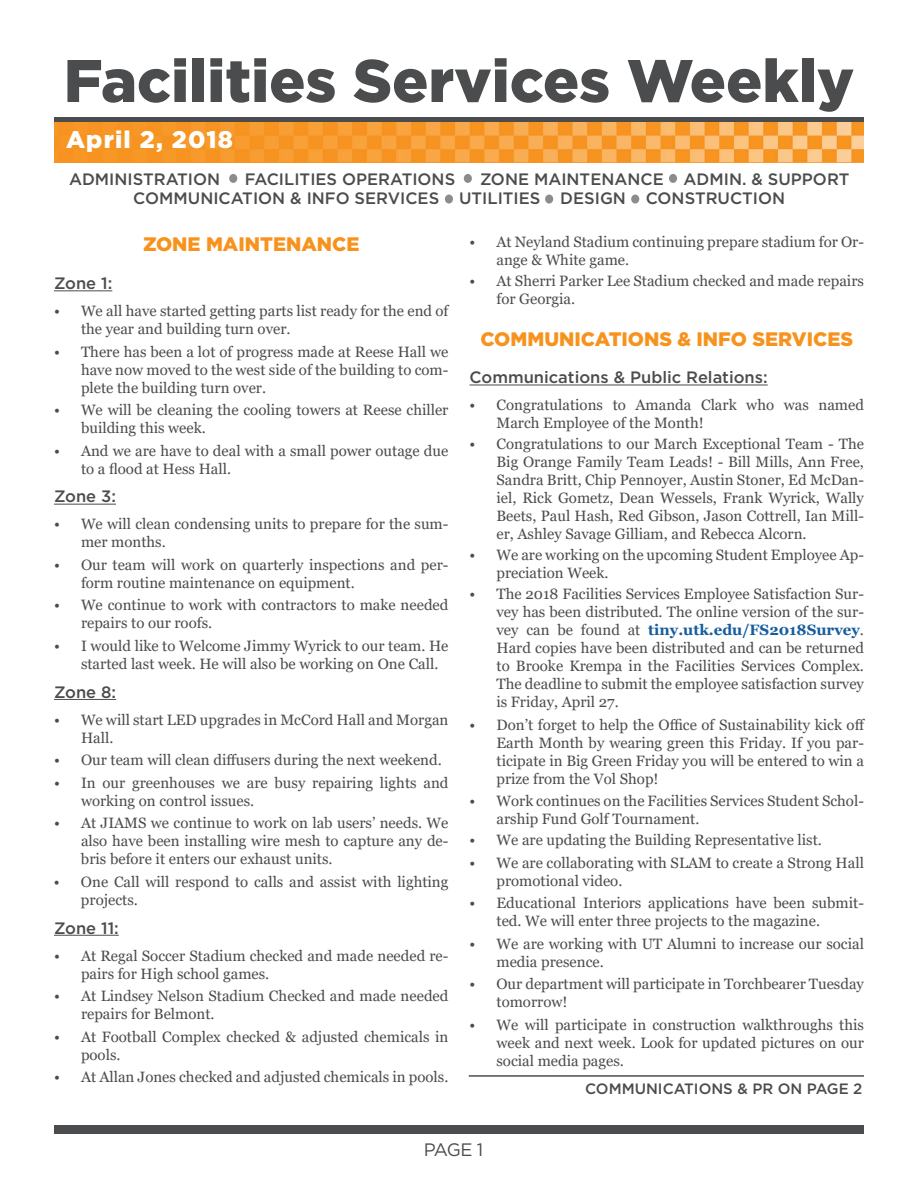
<style>
.page{position:relative;width:918px;height:1188px;background:#fff}
.page>*{position:absolute;margin:0;border:0;box-sizing:border-box;transform-origin:0 0}
.t1{font:900 60px "Gotham";color:#4b4c4d}
.t2{font:900 24px "Gotham";letter-spacing:.05em;color:#fff}
.t3{font:900 19.5px "Gotham";color:#f7931d}
.t4{font:18px "Gotham";color:#4b4c4d}
.t5{font:500 16.5px/19.8px "Gotham";color:#4b4c4d}
.t6{font:15px/18px "Georgia";color:#4b4c4d}
.t7{font:500 15px "Gotham";color:#4b4c4d}
.s1{font-weight:700;color:#175d9e}
</style>
<div class="page">
<div style="left:54px;top:117px;width:810px;height:6px;background:#4b4c4d"></div>
<div style="left:54px;top:1125px;width:810px;height:9px;background:#4b4c4d"></div>
<hr style="left:54px;top:290px;width:58px;height:1px;background:#4b4c4d">
<hr style="left:54px;top:504px;width:62px;height:1px;background:#4b4c4d">
<hr style="left:54px;top:699px;width:62px;height:1px;background:#4b4c4d">
<hr style="left:54px;top:935px;width:65px;height:1px;background:#4b4c4d">
<hr style="left:470px;top:385px;width:298px;height:1px;background:#4b4c4d">
<img style="left:54px;top:122px;width:810px;height:40px">
<div style="left:229px;top:174px;width:8px;height:9px;background:#8a8c8f;border-radius:50%"></div>
<div style="left:445px;top:195px;width:8px;height:9px;background:#8a8c8f;border-radius:50%"></div>
<div style="left:669px;top:174px;width:8px;height:9px;background:#8a8c8f;border-radius:50%"></div>
<div style="left:464px;top:174px;width:8px;height:9px;background:#8a8c8f;border-radius:50%"></div>
<div style="left:545px;top:195px;width:8px;height:9px;background:#8a8c8f;border-radius:50%"></div>
<div style="left:631px;top:195px;width:8px;height:9px;background:#8a8c8f;border-radius:50%"></div>
<hr style="left:469px;top:1075px;width:395px;height:2px;background:#4b4c4d">
<h1 class="t1" style="left:64px;top:39px;width:792px">Facilities Services Weekly</h1>
<h2 class="t2" style="left:66px;top:123px;width:168px">April 2, 2018</h2>
<p class="t5" style="left:69px;top:169px;width:153px">ADMINISTRATION</p>
<p class="t5" style="left:245px;top:169px;width:212px">FACILITIES OPERATIONS</p>
<p class="t5" style="left:133px;top:169px;width:718px;text-indent:347px">ZONE MAINTENANCE ADMIN. &amp; SUPPORT<br>COMMUNICATION &amp; INFO SERVICES UTILITIES DESIGN CONSTRUCTION</p>
<h3 class="t3" style="left:143px;top:231px;width:218px">ZONE MAINTENANCE</h3>
<p class="t5" style="left:54px;top:273px;width:60px">Zone 1:</p>
<p class="t6" style="left:81px;top:302px;width:369px;text-indent:-27px">• We all have started getting parts list ready for the end of the year and building turn over.</p>
<p class="t6" style="left:81px;top:343px;width:369px;text-align:justify;text-indent:-27px">• There has been a lot of progress made at Reese Hall we have now moved to the west side of the building to com&shy;plete the building turn over.</p>
<p class="t6" style="left:81px;top:401px;width:369px;text-indent:-27px">• We will be cleaning the cooling towers at Reese chiller building this week.</p>
<p class="t6" style="left:81px;top:442px;width:369px;text-indent:-27px">• And we are have to deal with a small power outage due to a flood at Hess Hall.</p>
<p class="t5" style="left:54px;top:487px;width:63px">Zone 3:</p>
<p class="t6" style="left:81px;top:516px;width:369px;text-indent:-27px">• We will clean condensing units to prepare for the sum&shy;mer months.</p>
<p class="t6" style="left:81px;top:556px;width:369px;text-indent:-27px">• Our team will work on quarterly inspections and per&shy;form routine maintenance on equipment.</p>
<p class="t6" style="left:81px;top:597px;width:369px;text-indent:-27px">• We continue to work with contractors to make needed repairs to our roofs.</p>
<p class="t6" style="left:81px;top:637px;width:369px;text-indent:-27px">• I would like to Welcome Jimmy Wyrick to our team. He started last week. He will also be working on One Call.</p>
<p class="t5" style="left:54px;top:682px;width:64px">Zone 8:</p>
<p class="t6" style="left:81px;top:711px;width:369px;text-indent:-27px">• We will start LED upgrades in McCord Hall and Morgan<br>Hall.</p>
<p class="t6" style="left:54px;top:751px;width:389px">• Our team will clean diffusers during the next weekend.</p>
<p class="t6" style="left:81px;top:774px;width:369px;text-indent:-27px">• In our greenhouses we are busy repairing lights and working on control issues.</p>
<p class="t6" style="left:81px;top:814px;width:369px;text-align:justify;text-indent:-27px">• At JIAMS we continue to work on lab users’ needs. We also have been installing wire mesh to capture any de&shy;bris before it enters our exhaust units.</p>
<p class="t6" style="left:81px;top:873px;width:369px;text-indent:-27px">• One Call will respond to calls and assist with lighting projects.</p>
<p class="t5" style="left:54px;top:918px;width:66px">Zone 11:</p>
<p class="t6" style="left:81px;top:947px;width:369px;text-indent:-27px">• At Regal Soccer Stadium checked and made needed re&shy;pairs for High school games.</p>
<p class="t6" style="left:81px;top:987px;width:369px;text-indent:-27px">• At Lindsey Nelson Stadium Checked and made needed repairs for Belmont.</p>
<p class="t6" style="left:81px;top:1028px;width:369px;text-indent:-27px">• At Football Complex checked &amp; adjusted chemicals in pools.</p>
<p class="t6" style="left:54px;top:1068px;width:396px">• At Allan Jones checked and adjusted chemicals in pools.</p>
<p class="t6" style="left:496px;top:233px;width:369px;text-indent:-27px">• At Neyland Stadium continuing prepare stadium for Or&shy;ange &amp; White game.</p>
<p class="t6" style="left:496px;top:272px;width:369px;text-indent:-27px">• At Sherri Parker Lee Stadium checked and made repairs for Georgia.</p>
<h3 class="t3" style="left:480px;top:325px;width:374px">COMMUNICATIONS &amp; INFO SERVICES</h3>
<p class="t5" style="left:470px;top:367px;width:300px">Communications &amp; Public Relations:</p>
<p class="t6" style="left:496px;top:396px;width:369px;text-indent:-27px">• Congratulations to Amanda Clark who was named<br>March Employee of the Month!</p>
<p class="t6" style="left:496px;top:435px;width:369px;text-align:justify;text-indent:-27px">• Congratulations to our March Exceptional Team - The Big Orange Family Team Leads! - Bill Mills, Ann Free, Sandra Britt, Chip Pennoyer, Austin Stoner, Ed McDan&shy;iel, Rick Gometz, Dean Wessels, Frank Wyrick, Wally Beets, Paul Hash, Red Gibson, Jason Cottrell, Ian Mill&shy;er, Ashley Savage Gilliam, and Rebecca Alcorn.</p>
<p class="t6" style="left:496px;top:546px;width:369px;text-indent:-27px">• We are working on the upcoming Student Employee Ap&shy;preciation Week.</p>
<p class="t6" style="left:496px;top:585px;width:369px;text-align:justify;text-indent:-27px">• The 2018 Facilities Services Employee Satisfaction Sur&shy;vey has been distributed. The online version of the sur&shy;vey can be found at <span class="s1">tiny.utk.edu/FS2018Survey</span>.<br>Hard copies have been distributed and can be returned to Brooke Krempa in the Facilities Services Complex.<br>The deadline to submit the employee satisfaction survey is Friday, April 27.</p>
<p class="t6" style="left:496px;top:716px;width:370px;text-align:justify;text-indent:-27px">• Don’t forget to help the Office of Sustainability kick off Earth Month by wearing green this Friday. If you par&shy;ticipate in Big Green Friday you will be entered to win a prize from the Vol Shop!</p>
<p class="t6" style="left:496px;top:792px;width:369px;text-indent:-27px">• Work continues on the Facilities Services Student Schol&shy;arship Fund Golf Tournament.</p>
<p class="t6" style="left:470px;top:831px;width:354px">• We are updating the Building Representative list.</p>
<p class="t6" style="left:496px;top:854px;width:369px;text-indent:-27px">• We are collaborating with SLAM to create a Strong Hall promotional video.</p>
<p class="t6" style="left:496px;top:894px;width:369px;text-indent:-27px">• Educational Interiors applications have been submit&shy;ted. We will enter three projects to the magazine.</p>
<p class="t6" style="left:496px;top:935px;width:369px;text-indent:-27px">• We are working with UT Alumni to increase our social media presence.</p>
<p class="t6" style="left:496px;top:975px;width:369px;text-indent:-27px">• Our department will participate in Torchbearer Tuesday tomorrow!</p>
<p class="t6" style="left:496px;top:1016px;width:369px;text-align:justify;text-indent:-27px">• We will participate in construction walkthroughs this week and next week. Look for updated pictures on our social media pages.</p>
<p class="t7" style="left:585px;top:1079px;width:279px">COMMUNICATIONS &amp; PR ON PAGE 2</p>
<p class="t4" style="left:424px;top:1138px;width:61px">PAGE 1</p>
</div>
